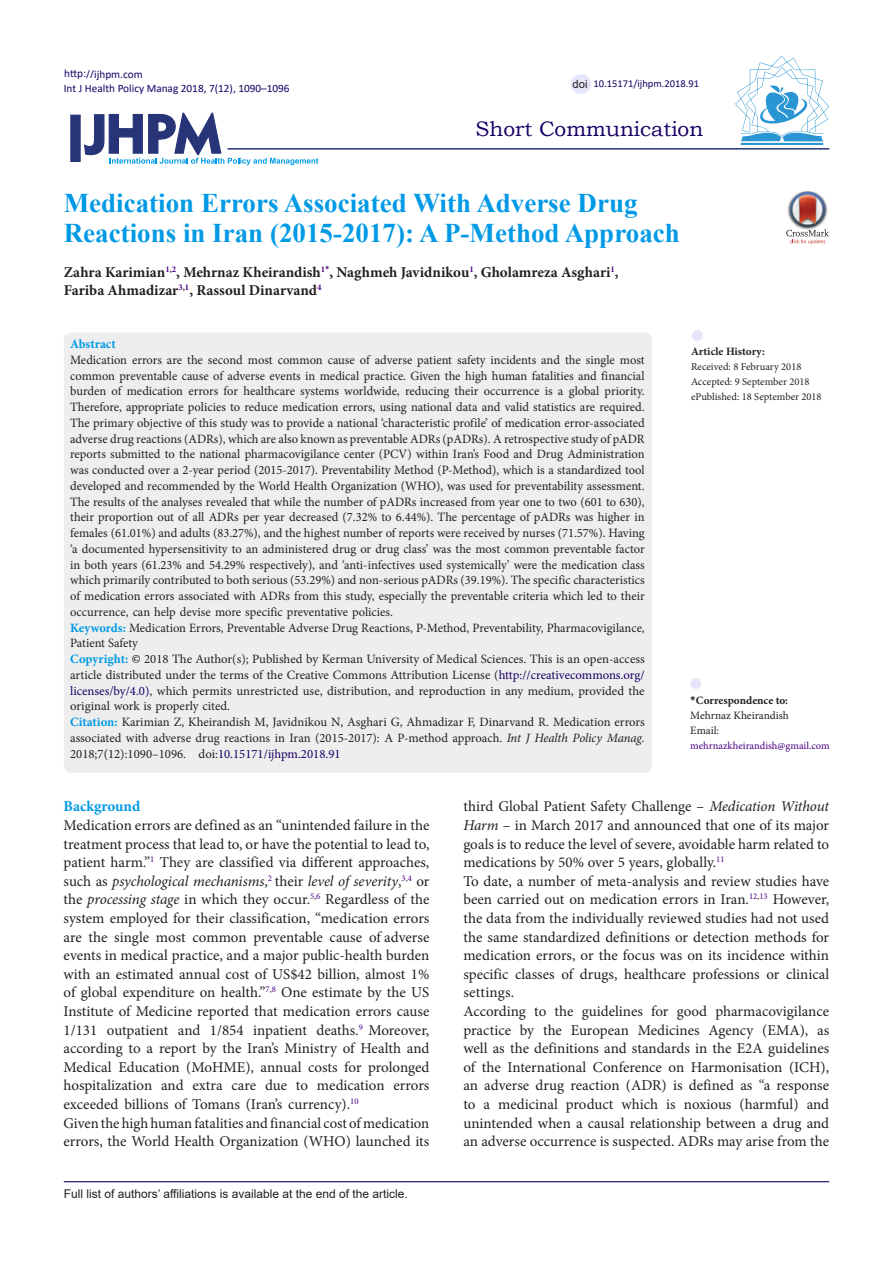
<style>
.page{position:relative;width:893px;height:1263px;background:#fff}
.page>*{position:absolute;margin:0;border:0;box-sizing:border-box;transform-origin:0 0}
.Default{font:700 27px/30px "Times New Roman";color:#0099e5}
.t1{font:21px "Bookman Old Style";color:#190066}
.t2{font:15px/18.6px "Minion Pro";color:#231f20;text-align:justify}
.Default-2{font:700 15px/18px "Minion Pro";color:#231f20}
.t3{font:700 15px "Minion Pro";color:#0099e5}
.Default-3{font:12.75px/15.8px "Minion Pro";color:#231f20;text-align:justify}
.Default-4{font:700 12.75px "Minion Pro";color:#0099e5}
.t4{font:12px "Arial";color:#231f20}
.t5{font:11.25px "Calibri";color:#190066}
.t6{font:700 11.25px "Minion Pro";color:#231f20}
.t7{font:11.25px "Minion Pro";color:#231f20}
.t8{font:11.25px "Arial";color:#231f20}
.t9{font:10.5px "Minion Pro";color:#231f20}
.t10{font:10.5px "Minion Pro";color:#4b0082}
.t11{font:10.5px "Calibri";color:#190066}
.s1{font-weight:700;color:#0099e5}
.s2{color:#000}
.s3{color:#190066}
.s4{font-style:italic}
.s5{font-family:"Calibri"}
</style>
<div class="page">
<svg style="left:84px;top:112px;width:234px;height:53px"></svg>
<div style="left:70px;top:115px;width:11px;height:47px;background:#273578;border:1px solid #273578"></div>
<hr style="left:227px;top:148px;width:602px;height:2px;background:#273578">
<div style="left:64px;top:332px;width:588px;height:441px;background:#eee;border-radius:8px"></div>
<div style="left:690px;top:678px;width:11px;height:11px;background:#e6e6fa;border-radius:50%"></div>
<div style="left:692px;top:330px;width:11px;height:11px;background:#e6e6fa;border-radius:50%"></div>
<hr style="left:64px;top:1181px;width:765px;height:1px;background:#190066">
<hr style="left:741px;top:143px;width:82px;height:2px;background:#2995d2">
<svg style="left:735px;top:56px;width:94px;height:85px"></svg>
<div style="left:571px;top:74px;width:20px;height:20px;background:#e6e6fa;border-radius:50%"></div>
<img style="left:801px;top:191px;width:13px;height:1px">
<svg style="left:786px;top:192px;width:43px;height:52px"></svg>
<p class="t5" style="left:64px;top:66px;width:80px">http://ijhpm.com</p>
<p class="t5" style="left:64px;top:81px;width:227px">Int J Health Policy Manag 2018, 7(12), 1090–1096</p>
<p class="t8" style="left:573px;top:76px;width:17px">doi</p>
<p class="t11" style="left:593px;top:76px;width:107px">10.15171/ijhpm.2018.91</p>
<p class="t1" style="left:476px;top:115px;width:229px">Short Communication</p>
<p class="Default" style="left:64px;top:188px;width:618px">Medication Errors Associated With Adverse Drug<br>Reactions in Iran (2015-2017): A P-Method Approach</p>
<p class="Default-2" style="left:64px;top:263px;width:556px">Zahra Karimian<sup>1</sup><sup>,</sup><sup>2</sup>, Mehrnaz Kheirandish<sup>1</sup><sup>*</sup>, Naghmeh Javidnikou<sup>1</sup>, Gholamreza Asghari<sup>1</sup>,<br>Fariba Ahmadizar<sup>3</sup><sup>,</sup><sup>1</sup>, Rassoul Dinarvand<sup>4</sup></p>
<p class="Default-4" style="left:70px;top:335px;width:47px">Abstract</p>
<p class="Default-3" style="left:70px;top:352px;width:576px">Medication errors are the second most common cause of adverse patient safety incidents and the single most common preventable cause of adverse events in medical practice. Given the high human fatalities and financial burden of medication errors for healthcare systems worldwide, reducing their occurrence is a global priority.<br>Therefore, appropriate policies to reduce medication errors, using national data and valid statistics are required.<br>The primary objective of this study was to provide a national ‘characteristic profile’ of medication error-associated adverse drug reactions (ADRs), which are also known as preventable ADRs (pADRs). A retrospective study of pADR reports submitted to the national pharmacovigilance center (PCV) within Iran’s Food and Drug Administration was conducted over a 2-year period (2015-2017). Preventability Method (P-Method), which is a standardized tool developed and recommended by the World Health Organization (WHO), was used for preventability assessment.<br>The results of the analyses revealed that while the number of pADRs increased from year one to two (601 to 630), their proportion out of all ADRs per year decreased (7.32% to 6.44%). The percentage of pADRs was higher in females (61.01%) and adults (83.27%), and the highest number of reports were received by nurses (71.57%). Having ‘a documented hypersensitivity to an administered drug or drug class’ was the most common preventable factor in both years (61.23% and 54.29% respectively), and ‘anti-infectives used systemically’ were the medication class which primarily contributed to both serious (53.29%) and non-serious pADRs (39.19%). The specific characteristics of medication errors associated with ADRs from this study, especially the preventable criteria which led to their occurrence, can help devise more specific preventative policies.</p>
<p class="Default-3" style="left:70px;top:620px;width:576px"><span class="s1">Keywords:</span> Medication Errors, Preventable Adverse Drug Reactions, P-Method, Preventability, Pharmacovigilance,<br>Patient Safety</p>
<p class="Default-3" style="left:70px;top:651px;width:576px"><span class="s1">Copyright:</span> <span class="s2">©</span> 2018 The Author(s); Published by Kerman University of Medical Sciences. This is an open-access article distributed under the terms of the Creative Commons Attribution License (<span class="s3">http://creativecommons.org/ licenses/by/4.0)</span>, which permits unrestricted use, distribution, and reproduction in any medium, provided the original work is properly cited.</p>
<p class="Default-3" style="left:70px;top:714px;width:576px"><span class="s1">Citation:</span> Karimian Z, Kheirandish M, Javidnikou N, Asghari G, Ahmadizar F, Dinarvand R. Medication errors associated with adverse drug reactions in Iran (2015-2017): A P-method approach. <span class="s4">Int J Health Policy Manag.<br></span>2018;7(12):1090–1096. doi:<span class="s3">10.15171/ijhpm.2018.91</span></p>
<p class="t6" style="left:691px;top:344px;width:76px">Article History:</p>
<p class="t9" style="left:691px;top:360px;width:112px">Received: 8 February 2018</p>
<p class="t9" style="left:691px;top:375px;width:120px">Accepted: 9 September 2018</p>
<p class="t9" style="left:691px;top:390px;width:132px">ePublished: 18 September 2018</p>
<p class="t6" style="left:690px;top:692px;width:99px"><span class="s5">*</span>Correspondence to:</p>
<p class="t7" style="left:690px;top:708px;width:100px">Mehrnaz Kheirandish</p>
<p class="t7" style="left:690px;top:723px;width:30px">Email:</p>
<p class="t10" style="left:690px;top:739px;width:141px">mehrnazkheirandish@gmail.com</p>
<p class="t3" style="left:64px;top:796px;width:78px">Background</p>
<p class="t2" style="left:64px;top:816px;width:367px">Medication errors are defined as an “unintended failure in the treatment process that lead to, or have the potential to lead to, patient harm.”<sup>1</sup> They are classified via different approaches, such as <span class="s4">psychological mechanisms</span>,<sup>2</sup> their <span class="s4">level of severity</span>,<sup>3</sup><sup>,</sup><sup>4</sup> or the <span class="s4">processing stage</span> in which they occur.<sup>5</sup><sup>,</sup><sup>6</sup> Regardless of the system employed for their classification, “medication errors are the single most common preventable cause of adverse events in medical practice, and a major public-health burden with an estimated annual cost of US$42 billion, almost 1% of global expenditure on health.”<sup>7</sup><sup>,</sup><sup>8</sup> One estimate by the US Institute of Medicine reported that medication errors cause 1/131 outpatient and 1/854 inpatient deaths.<sup>9</sup> Moreover, according to a report by the Iran’s Ministry of Health and Medical Education (MoHME), annual costs for prolonged hospitalization and extra care due to medication errors exceeded billions of Tomans (Iran’s currency).<sup>10</sup></p>
<p class="t2" style="left:64px;top:1114px;width:367px">Given the high human fatalities and financial cost of medication errors, the World Health Organization (WHO) launched its</p>
<p class="t4" style="left:64px;top:1185px;width:346px">Full list of authors’ affiliations is available at the end of the article.</p>
<p class="t2" style="left:463px;top:797px;width:367px">third Global Patient Safety Challenge – <span class="s4">Medication Without Harm</span> – in March 2017 and announced that one of its major goals is to reduce the level of severe, avoidable harm related to medications by 50% over 5 years, globally.<sup>11</sup></p>
<p class="t2" style="left:463px;top:872px;width:367px">To date, a number of meta-analysis and review studies have been carried out on medication errors in Iran.<sup>12</sup><sup>,</sup><sup>13</sup> However, the data from the individually reviewed studies had not used the same standardized definitions or detection methods for medication errors, or the focus was on its incidence within specific classes of drugs, healthcare professions or clinical settings.</p>
<p class="t2" style="left:463px;top:1002px;width:367px">According to the guidelines for good pharmacovigilance practice by the European Medicines Agency (EMA), as well as the definitions and standards in the E2A guidelines of the International Conference on Harmonisation (ICH), an adverse drug reaction (ADR) is defined as “a response to a medicinal product which is noxious (harmful) and unintended when a causal relationship between a drug and an adverse occurrence is suspected. ADRs may arise from the</p>
</div>
